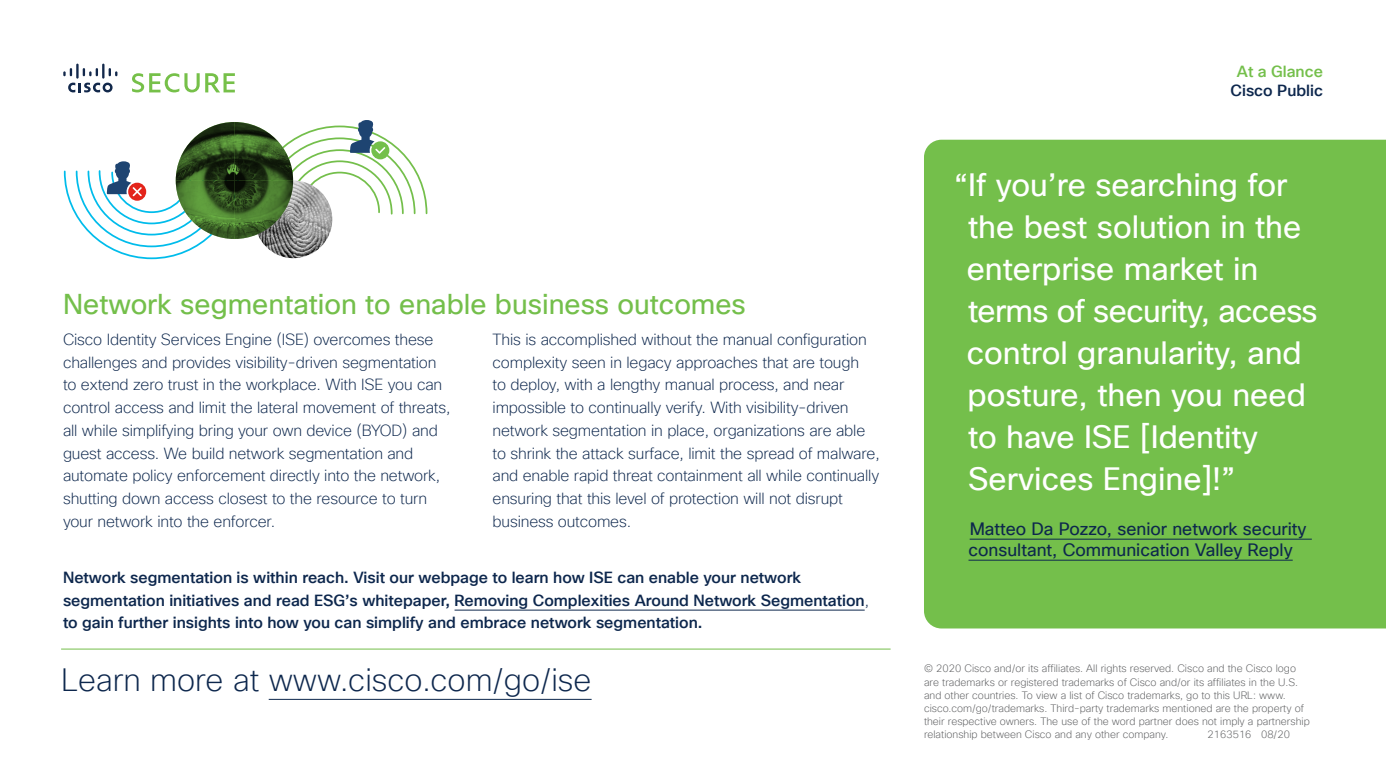
<style>
.page{position:relative;width:1386px;height:780px;background:#fff}
.page>*{position:absolute;margin:0;border:0;box-sizing:border-box;transform-origin:0 0}
.t1{font:31.5px/42px "Cisco Sans TT";color:#fff}
.t2{font:200 31.5px "Cisco Sans TT";color:#0d274d}
.t3{font:28px "Cisco Sans TT";color:#74bf4b}
.t4{font:17.5px/21px "Cisco Sans TT";color:#0d274d}
.t5{font:200 15.75px/22.8px "Cisco Sans TT";letter-spacing:-.01em;color:#0d274d}
.t6{font:500 15.75px/22.8px "Cisco Sans TT";color:#0d274d}
.t7{font:500 15.75px "Cisco Sans TT";color:#74bf4b}
.t8{font:200 10.5px/13.1px "Cisco Sans TT";color:#58595b}
.s1{font-weight:200}
</style>
<div class="page">
<svg style="left:68px;top:83px;width:45px;height:9px"></svg>
<svg style="left:63px;top:68px;width:9px;height:8px"></svg>
<hr style="left:76px;top:64px;width:3px;height:15px;background:#12284b">
<svg style="left:83px;top:68px;width:15px;height:8px"></svg>
<hr style="left:102px;top:64px;width:3px;height:15px;background:#12284b">
<svg style="left:109px;top:68px;width:8px;height:8px"></svg>
<svg style="left:132px;top:73px;width:103px;height:19px"></svg>
<div style="left:924px;top:140px;width:462px;height:488px;background:#74bf4b"></div>
<hr style="left:61px;top:648px;width:830px;height:1px;background:#74bf4b">
<hr style="left:269px;top:699px;width:323px;height:1px;background:#0d274d">
<hr style="left:970px;top:539px;width:342px;height:1px;background:#0d274d">
<hr style="left:969px;top:560px;width:324px;height:1px;background:#0d274d">
<hr style="left:455px;top:610px;width:410px;height:1px;background:#0d274d">
<svg style="left:293px;top:120px;width:135px;height:95px"></svg>
<svg style="left:63px;top:161px;width:145px;height:99px"></svg>
<img style="left:255px;top:180px;width:77px;height:78px;border-radius:39px">
<img style="left:176px;top:122px;width:117px;height:117px">
<svg style="left:176px;top:122px;width:117px;height:117px;background:#355722"></svg>
<h2 class="t3" style="left:63px;top:286px;width:684px">Network segmentation to enable business outcomes</h2>
<p class="t5" style="left:63px;top:328px;width:389px">Cisco Identity Services Engine (ISE) overcomes these challenges and provides visibility-driven segmentation to extend zero trust in the workplace. With ISE you can control access and limit the lateral movement of threats, all while simplifying bring your own device (BYOD) and guest access. We build network segmentation and automate policy enforcement directly into the network, shutting down access closest to the resource to turn your network into the enforcer.</p>
<p class="t5" style="left:493px;top:328px;width:389px">This is accomplished without the manual configuration complexity seen in legacy approaches that are tough<br>to deploy, with a lengthy manual process, and near impossible to continually verify. With visibility-driven network segmentation in place, organizations are able to shrink the attack surface, limit the spread of malware, and enable rapid threat containment all while continually ensuring that this level of protection will not disrupt business outcomes.</p>
<p class="t6" style="left:63px;top:566px;width:808px">Network segmentation is within reach. Visit our webpage to learn how ISE can enable your network segmentation initiatives and read ESG’s whitepaper, Removing Complexities Around Network Segmentation<span class="s1">, </span>to gain further insights into how you can simplify and embrace network segmentation.</p>
<h1 class="t2" style="left:61px;top:660px;width:532px">Learn more at www.cisco.com/go/ise</h1>
<p class="t7" style="left:1237px;top:61px;width:88px">At a Glance</p>
<p class="t6" style="left:1231px;top:80px;width:94px">Cisco Public</p>
<h1 class="t1" style="left:967px;top:165px;width:353px;text-indent:-13px">“If you’re searching for the best solution in the enterprise market in terms of security, access control granularity, and posture, then you need to have ISE [Identity<br>Services Engine]!”</h1>
<p class="t4" style="left:969px;top:518px;width:340px">Matteo Da Pozzo, senior network security consultant, Communication Valley Reply</p>
<p class="t8" style="left:924px;top:662px;width:387px">© 2020 Cisco and/or its affiliates. All rights reserved. Cisco and the Cisco logo are trademarks or registered trademarks of Cisco and/or its affiliates in the U.S. and other countries. To view a list of Cisco trademarks, go to this URL: www. cisco.com/go/trademarks. Third-party trademarks mentioned are the property of their respective owners. The use of the word partner does not imply a partnership relationship between Cisco and any other company.</p>
<p class="t8" style="left:1208px;top:728px;width:84px">2163516 08/20</p>
</div>
